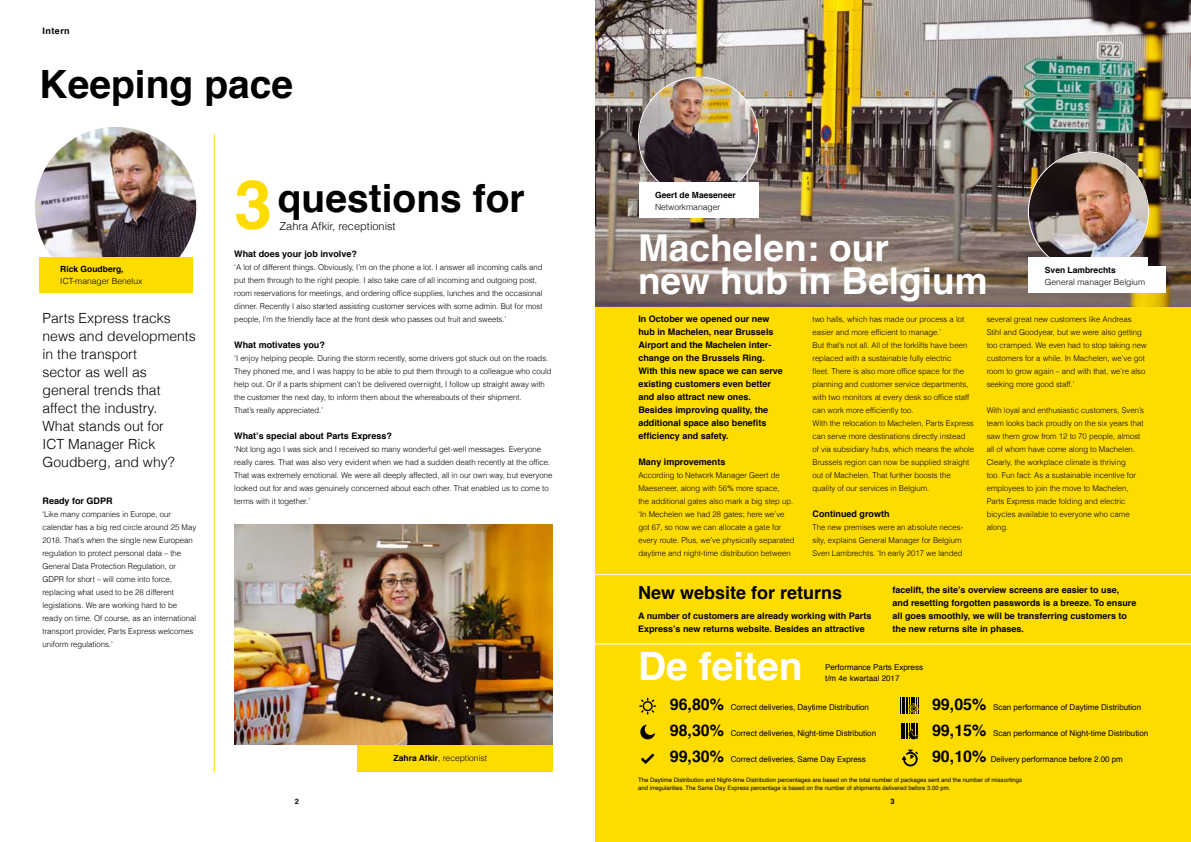
<style>
.page{position:relative;width:1191px;height:842px;background:#fff}
.page>*{position:absolute;margin:0;border:0;box-sizing:border-box;transform-origin:0 0}
.t1{font:700 68px "Helvetica";color:#ffdc00}
.t2{font:700 39px "Helvetica";color:#000}
.t3{font:700 39px "Helvetica";color:#fff}
.t4{font:700 37px/33px "Helvetica";color:#fff}
.t5{font:700 18px "Helvetica";color:#000}
.t6{font:300 14px/18px "Helvetica";color:#000}
.t7{font:300 11px "Helvetica";color:#000}
.t8{font:700 9px/13px "Helvetica";color:#000}
.t9{font:700 9px "Helvetica";color:#fff}
.t10{font:300 8.5px "Helvetica";color:#000}
.t11{font:700 8.5px "Helvetica";color:#000}
.t12{font:300 8px/13px "Helvetica";color:#000}
.t13{font:8px "Helvetica";color:#000}
.t14{font:700 7.4px "Helvetica";color:#000}
.t15{font:6px/8px "Helvetica";color:#000}
.s1{font-weight:700}
.s2{font-weight:700;font-size:16px}
</style>
<div class="page">
<div style="left:595px;top:0;width:596px;height:842px;background:#ffdc00"></div>
<img style="left:595px;top:0;width:596px;height:306px">
<hr style="left:585px;top:643px;width:606px;height:1px;background:#fff">
<img style="left:35px;top:127px;width:161px;height:131px">
<div style="left:358px;top:745px;width:195px;height:26px;background:#ffdc00"></div>
<img style="left:234px;top:524px;width:319px;height:221px">
<svg style="left:639px;top:698px;width:17px;height:16px"></svg>
<svg style="left:900px;top:698px;width:19px;height:16px"></svg>
<svg style="left:640px;top:725px;width:15px;height:14px"></svg>
<svg style="left:901px;top:724px;width:18px;height:16px"></svg>
<svg style="left:641px;top:754px;width:13px;height:10px"></svg>
<svg style="left:902px;top:749px;width:16px;height:17px"></svg>
<hr style="left:214px;top:134px;width:1px;height:637px;background:#ffdc00">
<div style="left:40px;top:257px;width:153px;height:35px;background:#ffdc00"></div>
<hr style="left:585px;top:574px;width:606px;height:1px;background:#fff">
<img style="left:1028px;top:153px;width:120px;height:119px;border-radius:60px">
<div style="left:1028px;top:258px;width:120px;height:35px;background:#fff"></div>
<div style="left:1045px;top:267px;width:121px;height:26px;background:#fff"></div>
<img style="left:639px;top:78px;width:119px;height:119px;border-radius:60px">
<div style="left:639px;top:183px;width:119px;height:35px;background:#fff"></div>
<p class="t8" style="left:43px;top:24px;width:29px">Intern</p>
<p class="t9" style="left:648px;top:24px;width:26px">News</p>
<h2 class="t2" style="left:40px;top:53px;width:255px">Keeping pace</h2>
<p class="t11" style="left:60px;top:262px;width:65px">Rick Goudberg,</p>
<p class="t10" style="left:60px;top:276px;width:84px">ICT-manager Benelux</p>
<h3 class="t6" style="left:43px;top:308px;width:155px">Parts Express tracks news and developments in the transport<br>sector as well as general trends that affect the industry.<br>What stands out for<br>ICT Manager Rick<br>Goudberg, and why?</h3>
<p class="t8" style="left:43px;top:494px;width:72px">Ready for GDPR</p>
<p class="t12" style="left:43px;top:508px;width:155px">‘Like many companies in Europe, our calendar has a big red circle around 25 May 2018. That’s when the single new European regulation to protect personal data – the General Data Protection Regulation, or GDPR for short – will come into force, replacing what used to be 28 different legislations. We are working hard to be ready on time. Of course, as an international transport provider, Parts Express welcomes uniform regulations.’</p>
<h1 class="t1" style="left:234px;top:150px;width:39px">3</h1>
<h2 class="t2" style="left:278px;top:167px;width:249px">questions for</h2>
<h3 class="t7" style="left:279px;top:220px;width:118px">Zahra Afkir, receptionist</h3>
<p class="t8" style="left:234px;top:247px;width:124px">What does your job involve?</p>
<p class="t12" style="left:234px;top:261px;width:310px">‘A lot of different things. Obviously, I’m on the phone a lot. I answer all incoming calls and put them through to the right people. I also take care of all incoming and outgoing post, room reservations for meetings, and ordering office supplies, lunches and the occasional dinner. Recently I also started assisting customer services with some admin. But for most people, I’m the friendly face at the front desk who passes out fruit and sweets.’</p>
<p class="t8" style="left:234px;top:338px;width:92px">What motivates you?</p>
<p class="t12" style="left:234px;top:352px;width:319px">‘I enjoy helping people. During the storm recently, some drivers got stuck out on the roads.<br>They phoned me, and I was happy to be able to put them through to a colleague who could help out. Or if a parts shipment can’t be delivered overnight, I follow up straight away with the customer the next day, to inform them about the whereabouts of their shipment.<br>That’s really appreciated.’</p>
<p class="t8" style="left:234px;top:429px;width:159px">What’s special about Parts Express?</p>
<p class="t12" style="left:234px;top:443px;width:320px">‘Not long ago I was sick and I received so many wonderful get-well messages. Everyone really cares. That was also very evident when we had a sudden death recently at the office.<br>That was extremely emotional. We were all deeply affected, all in our own way, but everyone looked out for and was genuinely concerned about each other. That enabled us to come to terms with it together.’</p>
<p class="t10" style="left:393px;top:752px;width:95px"><span class="s1">Zahra Afkir</span>, receptionist</p>
<p class="t11" style="left:655px;top:188px;width:82px">Geert de Maeseneer</p>
<p class="t10" style="left:655px;top:202px;width:67px">Networkmanager</p>
<h3 class="t4" style="left:638px;top:232px;width:351px">Machelen: our<br>new hub in Belgium</h3>
<p class="t11" style="left:1045px;top:263px;width:72px">Sven Lambrechts</p>
<p class="t10" style="left:1045px;top:277px;width:102px">General manager Belgium</p>
<p class="t8" style="left:638px;top:312px;width:146px">In October we opened our new hub in Machelen, near Brussels<br>Airport and the Machelen inter&shy;change on the Brussels Ring.<br>With this new space we can serve existing customers even better and also attract new ones.<br>Besides improving quality, the additional space also benefits efficiency and safety.</p>
<p class="t8" style="left:638px;top:455px;width:89px">Many improvements</p>
<p class="t12" style="left:638px;top:469px;width:158px">According to Network Manager Geert de Maeseneer, along with 56% more space,<br>the additional gates also mark a big step up. ‘In Mechelen we had 28 gates; here we’ve got 67, so now we can allocate a gate for every route. Plus, we’ve physically separated daytime and night-time distribution between</p>
<p class="t12" style="left:812px;top:313px;width:163px">two halls, which has made our process a lot easier and more efficient to manage.’<br>But that’s not all. All of the forklifts have been replaced with a sustainable fully electric<br>fleet. There is also more office space for the planning and customer service departments, with two monitors at every desk so office staff can work more efficiently too.<br>With the relocation to Machelen, Parts Express can serve more destinations directly instead<br>of via subsidiary hubs, which means the whole Brussels region can now be supplied straight out of Machelen. That further boosts the quality of our services in Belgium.</p>
<p class="t8" style="left:812px;top:507px;width:78px">Continued growth</p>
<p class="t12" style="left:812px;top:521px;width:152px">The new premises were an absolute neces&shy;sity, explains General Manager for Belgium<br>Sven Lambrechts. ‘In early 2017 we landed</p>
<p class="t12" style="left:986px;top:313px;width:161px">several great new customers like Andreas Stihl and Goodyear, but we were also getting too cramped. We even had to stop taking new customers for a while. In Machelen, we’ve got room to grow again – and with that, we’re also seeking more good staff.’</p>
<p class="t12" style="left:986px;top:404px;width:159px">With loyal and enthusiastic customers, Sven’s team looks back proudly on the six years that saw them grow from 12 to 70 people, almost all of whom have come along to Machelen.<br>Clearly, the workplace climate is thriving<br>too. Fun fact: As a sustainable incentive for employees to join the move to Machelen, Parts Express made folding and electric bicycles available to everyone who came along.</p>
<h3 class="t5" style="left:638px;top:578px;width:206px">New website for returns</h3>
<p class="t8" style="left:638px;top:609px;width:235px">A number of customers are already working with Parts<br>Express’s new returns website. Besides an attractive</p>
<p class="t8" style="left:892px;top:583px;width:245px">facelift, the site’s overview screens are easier to use, and resetting forgotten passwords is a breeze. To ensure all goes smoothly, we will be transferring customers to the new returns site in phases.</p>
<h2 class="t3" style="left:638px;top:635px;width:166px">De feiten</h2>
<p class="t13" style="left:825px;top:661px;width:99px">Performance Parts Express</p>
<p class="t13" style="left:825px;top:672px;width:76px">t/m 4e kwartaal 2017</p>
<p class="t13" style="left:670px;top:701px;width:201px"><span class="s2">96,80%</span> Correct deliveries, Daytime Distribution</p>
<p class="t13" style="left:932px;top:701px;width:210px"><span class="s2">99,05%</span> Scan performance of Daytime Distribution</p>
<p class="t13" style="left:670px;top:727px;width:208px"><span class="s2">98,30%</span> Correct deliveries, Night-time Distribution</p>
<p class="t13" style="left:932px;top:727px;width:218px"><span class="s2">99,15%</span> Scan performance of Night-time Distribution</p>
<p class="t13" style="left:670px;top:753px;width:198px"><span class="s2">99,30%</span> Correct deliveries, Same Day Express</p>
<p class="t13" style="left:932px;top:753px;width:192px"><span class="s2">90,10%</span> Delivery performance before 2.00 pm</p>
<p class="t15" style="left:638px;top:776px;width:385px">The Daytime Distribution and Night-time Distribution percentages are based on the total number of packages sent and the number of missortings and irregularities. The Same Day Express percentage is based on the number of shipments delivered before 3.00 pm.</p>
<p class="t14" style="left:295px;top:796px;width:6px">2</p>
<p class="t14" style="left:890px;top:796px;width:6px">3</p>
</div>
